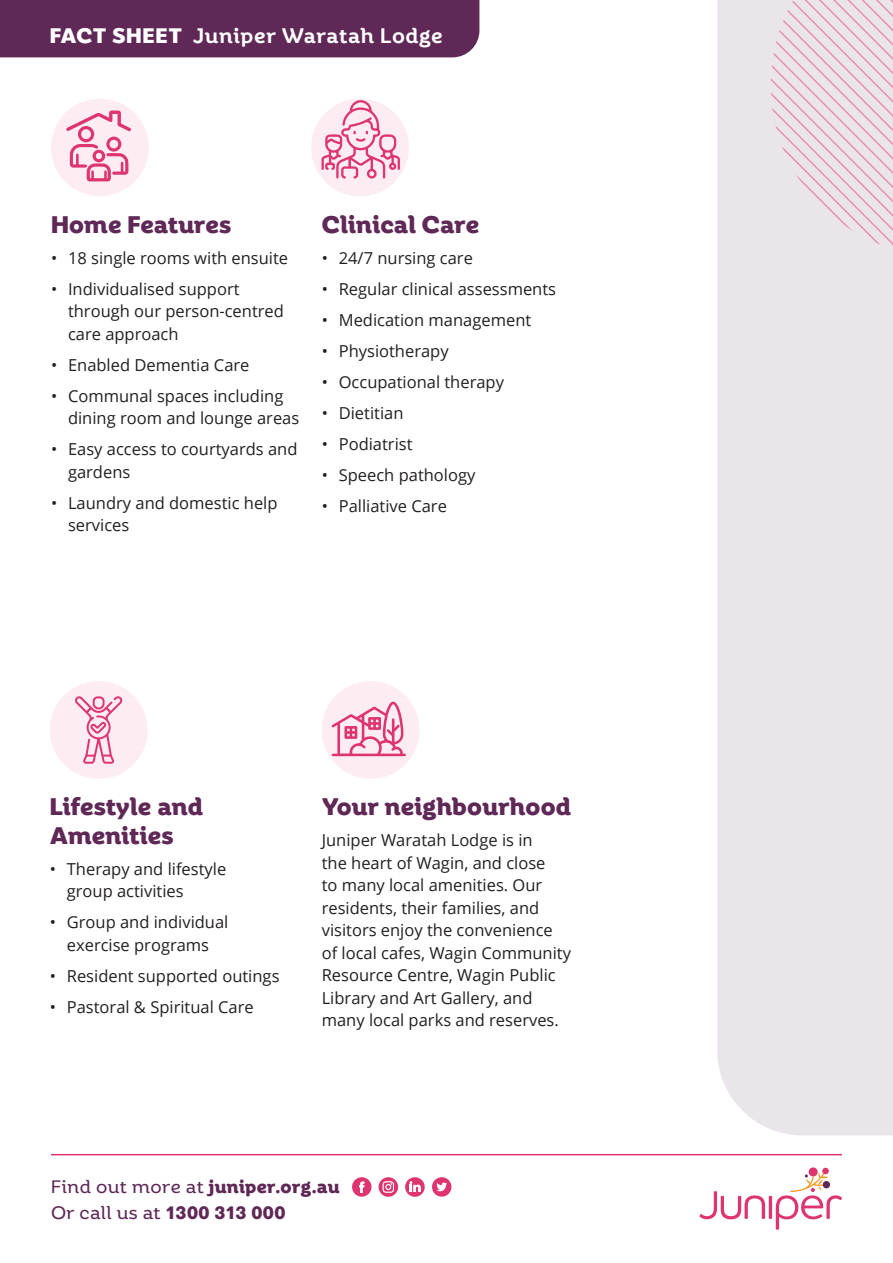
<style>
.page{position:relative;width:893px;height:1263px;background:#fff}
.page>*{position:absolute;margin:0;border:0;box-sizing:border-box;transform-origin:0 0}
.t1{font:700 24px/28.8px "Rhetoric";letter-spacing:.01em;color:#5f2857}
.t2{font:500 21px "Rhetoric";letter-spacing:.03em;color:#fff}
.t3{font:700 18px/25.8px "Rhetoric";letter-spacing:.02em;color:#5f2857}
.t4{font:16.5px/22.5px "Open Sans";color:#231f20}
.s1{font-weight:700}
.s2{font-weight:400}
</style>
<div class="page">
<svg style="left:352px;top:1177px;width:20px;height:20px"></svg>
<svg style="left:379px;top:1177px;width:19px;height:20px"></svg>
<svg style="left:405px;top:1177px;width:20px;height:20px"></svg>
<svg style="left:432px;top:1177px;width:19px;height:20px"></svg>
<div style="left:717px;top:0;width:176px;height:1135px;background:#eae4eb"></div>
<svg style="left:771px;top:0;width:122px;height:256px"></svg>
<div style="left:51px;top:99px;width:98px;height:97px;background:#fdedf2;border-radius:50%"></div>
<div style="left:311px;top:99px;width:98px;height:97px;background:#fdedf2;border-radius:50%"></div>
<div style="left:50px;top:681px;width:98px;height:98px;background:#fdedf2;border-radius:50%"></div>
<div style="left:322px;top:681px;width:98px;height:98px;background:#fdedf2;border-radius:50%"></div>
<svg style="left:66px;top:110px;width:65px;height:71px"></svg>
<svg style="left:75px;top:696px;width:48px;height:68px"></svg>
<svg style="left:332px;top:701px;width:74px;height:55px"></svg>
<svg style="left:322px;top:99px;width:78px;height:79px"></svg>
<hr style="left:51px;top:1154px;width:791px;height:1px;background:#df356e">
<svg style="left:699px;top:1191px;width:66px;height:28px"></svg>
<hr style="left:769px;top:1196px;width:3px;height:23px;background:#df356e">
<svg style="left:808px;top:1167px;width:10px;height:10px"></svg>
<svg style="left:776px;top:1173px;width:66px;height:56px"></svg>
<div style="left:822px;top:1167px;width:7px;height:7px;background:#df356e;border-radius:50%"></div>
<div style="left:0;top:0;width:479px;height:57px;background:#5f2857"></div>
<p class="t2" style="left:50px;top:23px;width:394px"><span class="s1">FACT SHEET</span> Juniper Waratah Lodge</p>
<h1 class="t1" style="left:51px;top:209px;width:182px">Home Features</h1>
<p class="t4" style="left:51px;top:246px;width:239px">• 18 single rooms with ensuite</p>
<p class="t4" style="left:68px;top:277px;width:217px;text-indent:-17px">• Individualised support through our person-centred care approach</p>
<p class="t4" style="left:51px;top:353px;width:200px">• Enabled Dementia Care</p>
<p class="t4" style="left:68px;top:384px;width:233px;text-indent:-17px">• Communal spaces including dining room and lounge areas</p>
<p class="t4" style="left:68px;top:437px;width:231px;text-indent:-17px">• Easy access to courtyards and gardens</p>
<p class="t4" style="left:68px;top:491px;width:211px;text-indent:-17px">• Laundry and domestic help services</p>
<h1 class="t1" style="left:322px;top:209px;width:159px">Clinical Care</h1>
<p class="t4" style="left:322px;top:246px;width:153px">• 24/7 nursing care</p>
<p class="t4" style="left:322px;top:277px;width:236px">• Regular clinical assessments</p>
<p class="t4" style="left:322px;top:308px;width:211px">• Medication management</p>
<p class="t4" style="left:322px;top:339px;width:128px">• Physiotherapy</p>
<p class="t4" style="left:322px;top:370px;width:184px">• Occupational therapy</p>
<p class="t4" style="left:322px;top:401px;width:83px">• Dietitian</p>
<p class="t4" style="left:322px;top:432px;width:92px">• Podiatrist</p>
<p class="t4" style="left:322px;top:463px;width:155px">• Speech pathology</p>
<p class="t4" style="left:322px;top:494px;width:127px">• Palliative Care</p>
<h1 class="t1" style="left:50px;top:792px;width:155px">Lifestyle and<br>Amenities</h1>
<p class="t4" style="left:67px;top:857px;width:161px;text-indent:-17px">• Therapy and lifestyle group activities</p>
<p class="t4" style="left:50px;top:911px;width:180px;text-align:center">• Group and individual exercise programs</p>
<p class="t4" style="left:50px;top:964px;width:231px">• Resident supported outings</p>
<p class="t4" style="left:50px;top:995px;width:205px">• Pastoral &amp; Spiritual Care</p>
<h1 class="t1" style="left:322px;top:792px;width:251px">Your neighbourhood</h1>
<p class="t4" style="left:322px;top:828px;width:251px">Juniper Waratah Lodge is in<br>the heart of Wagin, and close<br>to many local amenities. Our residents, their families, and visitors enjoy the convenience of local cafes, Wagin Community<br>Resource Centre, Wagin Public<br>Library and Art Gallery, and many local parks and reserves.</p>
<p class="t3" style="left:51px;top:1173px;width:290px"><span class="s2">Find out more at</span> juniper.org.au<br><span class="s2">Or call us at</span> 1300 313 000</p>
</div>
